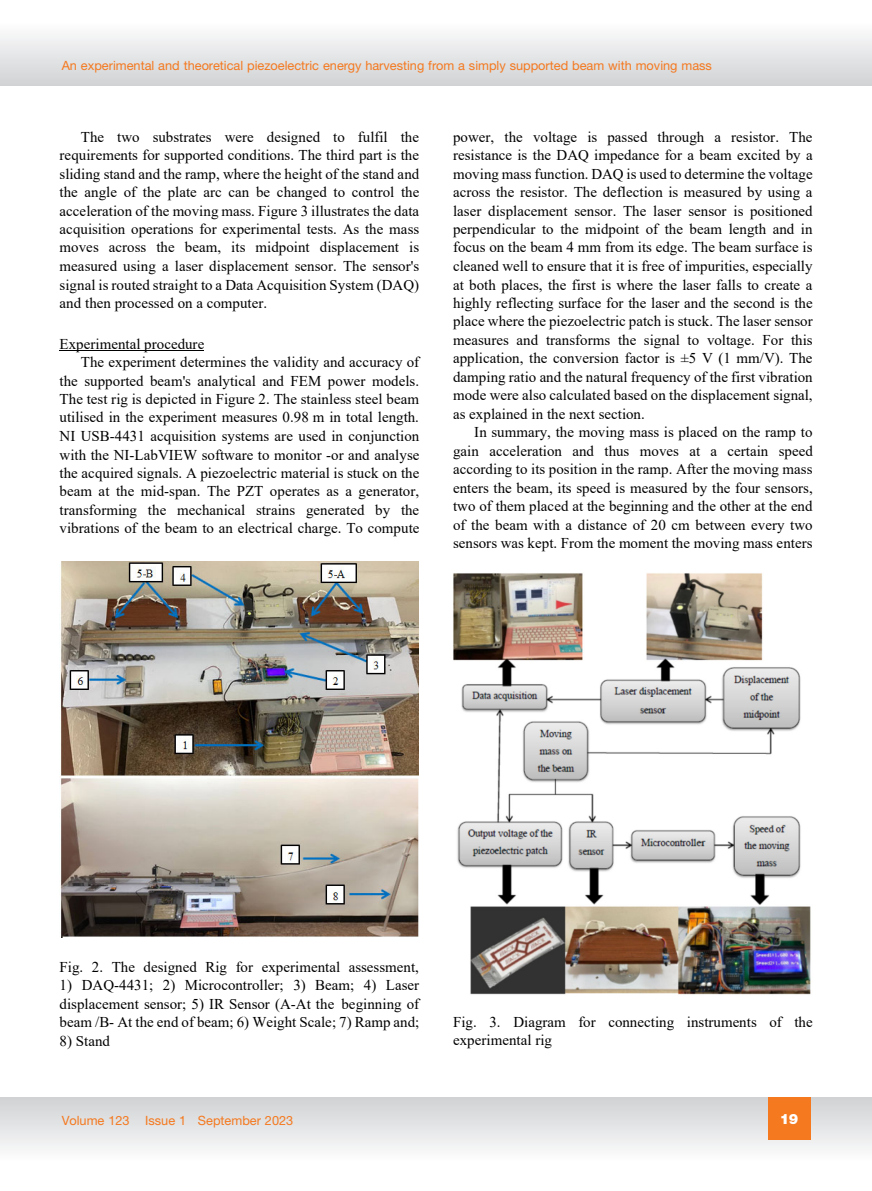
<style>
.page{position:relative;width:872px;height:1191px;background:#fff}
.page>*{position:absolute;margin:0;border:0;box-sizing:border-box;transform-origin:0 0}
.t1{font:15px/18.5px "Times New Roman";letter-spacing:.005em;color:#000;text-align:justify}
.t2{font:900 14.25px "Helvetica Neue LT Pro";color:#fff}
.t3{font:12.75px "Helvetica Neue LT Pro";color:#f4791f}
</style>
<div class="page">
<svg style="left:0;top:35px;width:872px;height:50px"></svg>
<svg style="left:0;top:1097px;width:872px;height:52px"></svg>
<div style="left:767px;top:1097px;width:43px;height:43px;background:#f4791f"></div>
<hr style="left:60px;top:350px;width:144px;height:1px;background:#000">
<img style="left:60px;top:562px;width:358px;height:375px">
<img style="left:453px;top:573px;width:358px;height:422px">
<p class="t3" style="left:62px;top:57px;width:652px">An experimental and theoretical piezoelectric energy harvesting from a simply supported beam with moving mass</p>
<p class="t1" style="left:60px;top:127px;width:361px;text-indent:21px">The two substrates were designed to fulfil the requirements for supported conditions. The third part is the sliding stand and the ramp, where the height of the stand and the angle of the plate arc can be changed to control the acceleration of the moving mass. Figure 3 illustrates the data acquisition operations for experimental tests. As the mass moves across the beam, its midpoint displacement is measured using a laser displacement sensor. The sensor's signal is routed straight to a Data Acquisition System (DAQ) and then processed on a computer.</p>
<p class="t1" style="left:60px;top:334px;width:146px">Experimental procedure</p>
<p class="t1" style="left:81px;top:352px;width:340px">The experiment determines the validity and accuracy of</p>
<p class="t1" style="left:60px;top:371px;width:361px">the supported beam's analytical and FEM power models.</p>
<p class="t1" style="left:60px;top:389px;width:361px">The test rig is depicted in Figure 2. The stainless steel beam</p>
<p class="t1" style="left:60px;top:408px;width:361px">utilised in the experiment measures 0.98 m in total length.</p>
<p class="t1" style="left:60px;top:426px;width:361px">NI USB-4431 acquisition systems are used in conjunction</p>
<p class="t1" style="left:60px;top:445px;width:361px">with the NI-LabVIEW software to monitor -or and analyse</p>
<p class="t1" style="left:60px;top:463px;width:361px">the acquired signals. A piezoelectric material is stuck on the</p>
<p class="t1" style="left:60px;top:482px;width:361px">beam at the mid-span. The PZT operates as a generator,</p>
<p class="t1" style="left:60px;top:500px;width:361px">transforming the mechanical strains generated by the</p>
<p class="t1" style="left:60px;top:518px;width:361px">vibrations of the beam to an electrical charge. To compute</p>
<p class="t1" style="left:453px;top:127px;width:361px">power, the voltage is passed through a resistor. The</p>
<p class="t1" style="left:453px;top:145px;width:361px">resistance is the DAQ impedance for a beam excited by a</p>
<p class="t1" style="left:453px;top:164px;width:361px">moving mass function. DAQ is used to determine the voltage</p>
<p class="t1" style="left:453px;top:182px;width:361px">across the resistor. The deflection is measured by using a</p>
<p class="t1" style="left:453px;top:201px;width:361px">laser displacement sensor. The laser sensor is positioned</p>
<p class="t1" style="left:453px;top:219px;width:361px">perpendicular to the midpoint of the beam length and in</p>
<p class="t1" style="left:453px;top:238px;width:361px">focus on the beam 4 mm from its edge. The beam surface is</p>
<p class="t1" style="left:453px;top:256px;width:361px">cleaned well to ensure that it is free of impurities, especially</p>
<p class="t1" style="left:453px;top:275px;width:361px">at both places, the first is where the laser falls to create a</p>
<p class="t1" style="left:453px;top:293px;width:361px">highly reflecting surface for the laser and the second is the</p>
<p class="t1" style="left:453px;top:312px;width:361px">place where the piezoelectric patch is stuck. The laser sensor</p>
<p class="t1" style="left:453px;top:330px;width:361px">measures and transforms the signal to voltage. For this</p>
<p class="t1" style="left:453px;top:349px;width:361px">application, the conversion factor is ±5 V (1 mm/V). The</p>
<p class="t1" style="left:453px;top:367px;width:361px">damping ratio and the natural frequency of the first vibration</p>
<p class="t1" style="left:453px;top:385px;width:361px">mode were also calculated based on the displacement signal,</p>
<p class="t1" style="left:453px;top:404px;width:193px">as explained in the next section.</p>
<p class="t1" style="left:474px;top:423px;width:340px">In summary, the moving mass is placed on the ramp to</p>
<p class="t1" style="left:453px;top:441px;width:361px">gain acceleration and thus moves at a certain speed</p>
<p class="t1" style="left:453px;top:459px;width:361px">according to its position in the ramp. After the moving mass</p>
<p class="t1" style="left:453px;top:478px;width:361px">enters the beam, its speed is measured by the four sensors,</p>
<p class="t1" style="left:453px;top:496px;width:361px">two of them placed at the beginning and the other at the end</p>
<p class="t1" style="left:453px;top:515px;width:361px">of the beam with a distance of 20 cm between every two</p>
<p class="t1" style="left:453px;top:533px;width:361px">sensors was kept. From the moment the moving mass enters</p>
<p class="t1" style="left:60px;top:957px;width:361px">Fig. 2. The designed Rig for experimental assessment,</p>
<p class="t1" style="left:60px;top:975px;width:361px">1) DAQ-4431; 2) Microcontroller; 3) Beam; 4) Laser displacement sensor; 5) IR Sensor (A-At the beginning of beam /B- At the end of beam; 6) Weight Scale; 7) Ramp and;</p>
<p class="t1" style="left:60px;top:1031px;width:52px">8) Stand</p>
<p class="t3" style="left:62px;top:1112px;width:233px">Volume 123 Issue 1 September 2023</p>
<p class="t1" style="left:453px;top:1012px;width:361px">Fig. 3. Diagram for connecting instruments of the experimental rig</p>
<p class="t2" style="left:780px;top:1110px;width:20px">19</p>
</div>
